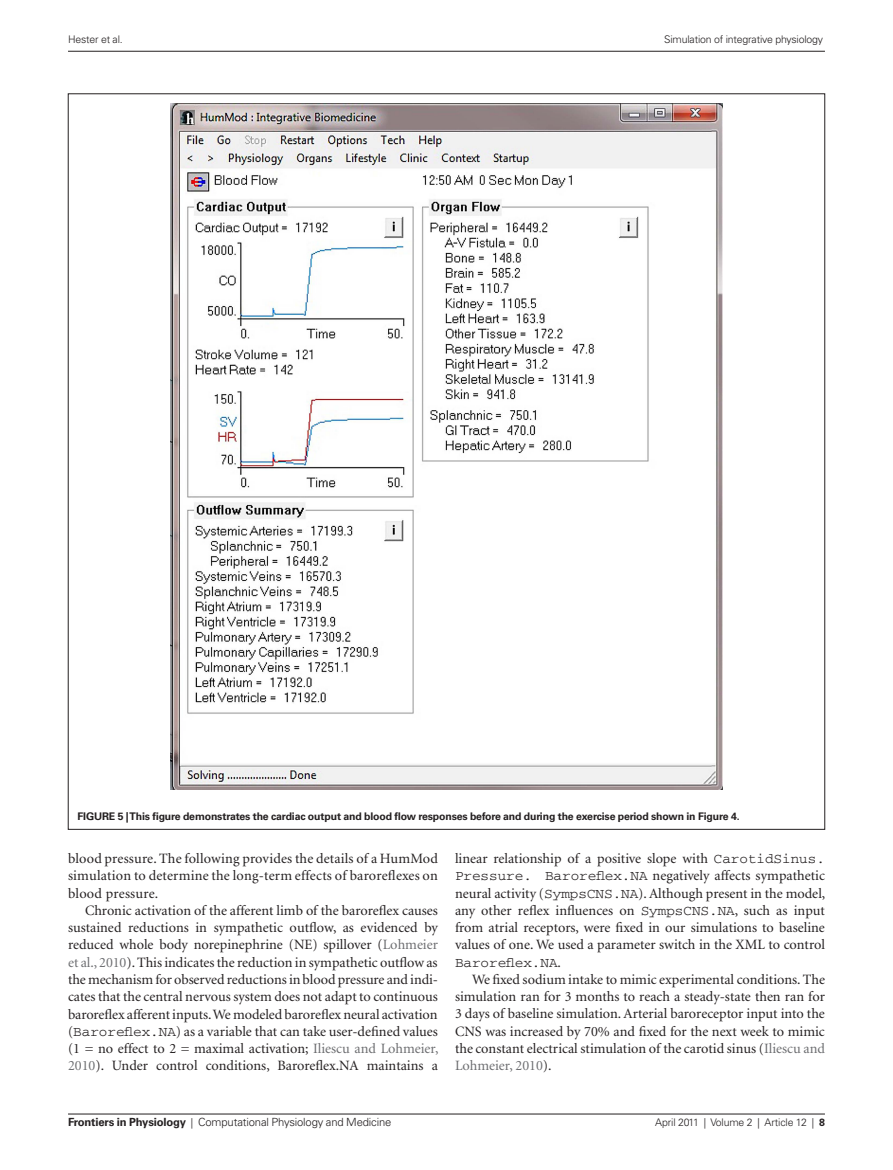
<style>
.page{position:relative;width:893px;height:1170px;background:#fff}
.page>*{position:absolute;margin:0;border:0;box-sizing:border-box;transform-origin:0 0}
.t1{font:14.25px/17.2px "Minion";color:#231f20;text-align:justify}
.t2{font:14.25px "Courier";color:#231f20}
.t3{font:300 11.25px "Univers";letter-spacing:-.015em;color:#231f20}
.t4{font:700 10.5px "Univers";letter-spacing:-.015em;color:#231f20}
.t5{font:300 10.5px "Univers";letter-spacing:-.015em;color:#231f20}
.s1{color:#6c6d70}
.s2{font-family:"Courier"}
.s3{font-family:"Minion"}
.s4{font-weight:700}
.s5{font-size:10.5px}
</style>
<div class="page">
<img style="left:170px;top:103px;width:553px;height:686px">
<hr style="left:68px;top:51px;width:757px;height:1px;background:#231f20">
<hr style="left:68px;top:1113px;width:757px;height:1px;background:#231f20">
<p class="t5" style="left:68px;top:33px;width:56px">Hester et al.</p>
<p class="t5" style="left:664px;top:33px;width:161px">Simulation of integrative physiology</p>
<p class="t4" style="left:78px;top:810px;width:663px">Figure 5 | This figure demonstrates the cardiac output and blood flow responses before and during the exercise period shown in Figure 4.</p>
<p class="t1" style="left:68px;top:850px;width:371px">blood pressure. The following provides the details of a HumMod simulation to determine the long-term effects of baroreflexes on blood pressure.</p>
<p class="t1" style="left:68px;top:902px;width:372px;text-indent:17px">Chronic activation of the afferent limb of the baroreflex causes sustained reductions in sympathetic outflow, as evidenced by reduced whole body norepinephrine (NE) spillover (<span class="s1">Lohmeier et al., 2010</span>). This indicates the reduction in sympathetic outflow as the mechanism for observed reductions in blood pressure and indi&shy;cates that the central nervous system does not adapt to continuous baroreflex afferent inputs. We modeled baroreflex neural activation (<span class="s2">Baroreflex.NA</span>) as a variable that can take user-defined values (1 = no effect to 2 = maximal activation; <span class="s1">Iliescu and Lohmeier, 2010</span>). Under control conditions, Baroreflex.NA maintains a</p>
<p class="t1" style="left:455px;top:850px;width:372px">linear relationship of a positive slope with <span class="s2">CarotidSinus.<br>Pressure. Baroreflex.NA</span> negatively affects sympathetic neural activity (<span class="s2">SympsCNS.NA</span>). Although present in the model, any other reflex influences on <span class="s2">SympsCNS.NA</span>, such as input from atrial receptors, were fixed in our simulations to baseline values of one. We used a parameter switch in the XML to control</p>
<p class="t2" style="left:455px;top:955px;width:108px">Baroreflex.NA<span class="s3">.</span></p>
<p class="t1" style="left:455px;top:971px;width:371px;text-indent:17px">We fixed sodium intake to mimic experimental conditions. The simulation ran for 3 months to reach a steady-state then ran for 3 days of baseline simulation. Arterial baroreceptor input into the CNS was increased by 70% and fixed for the next week to mimic the constant electrical stimulation of the carotid sinus (<span class="s1">Iliescu and Lohmeier, 2010</span>).</p>
<p class="t3" style="left:68px;top:1115px;width:325px"><span class="s4">Frontiers in Physiology</span> <span class="s5">|</span> Computational Physiology and Medicine</p>
<p class="t5" style="left:655px;top:1115px;width:171px">April 2011 | Volume 2 | Article 12 | <span class="s4">8</span></p>
</div>
